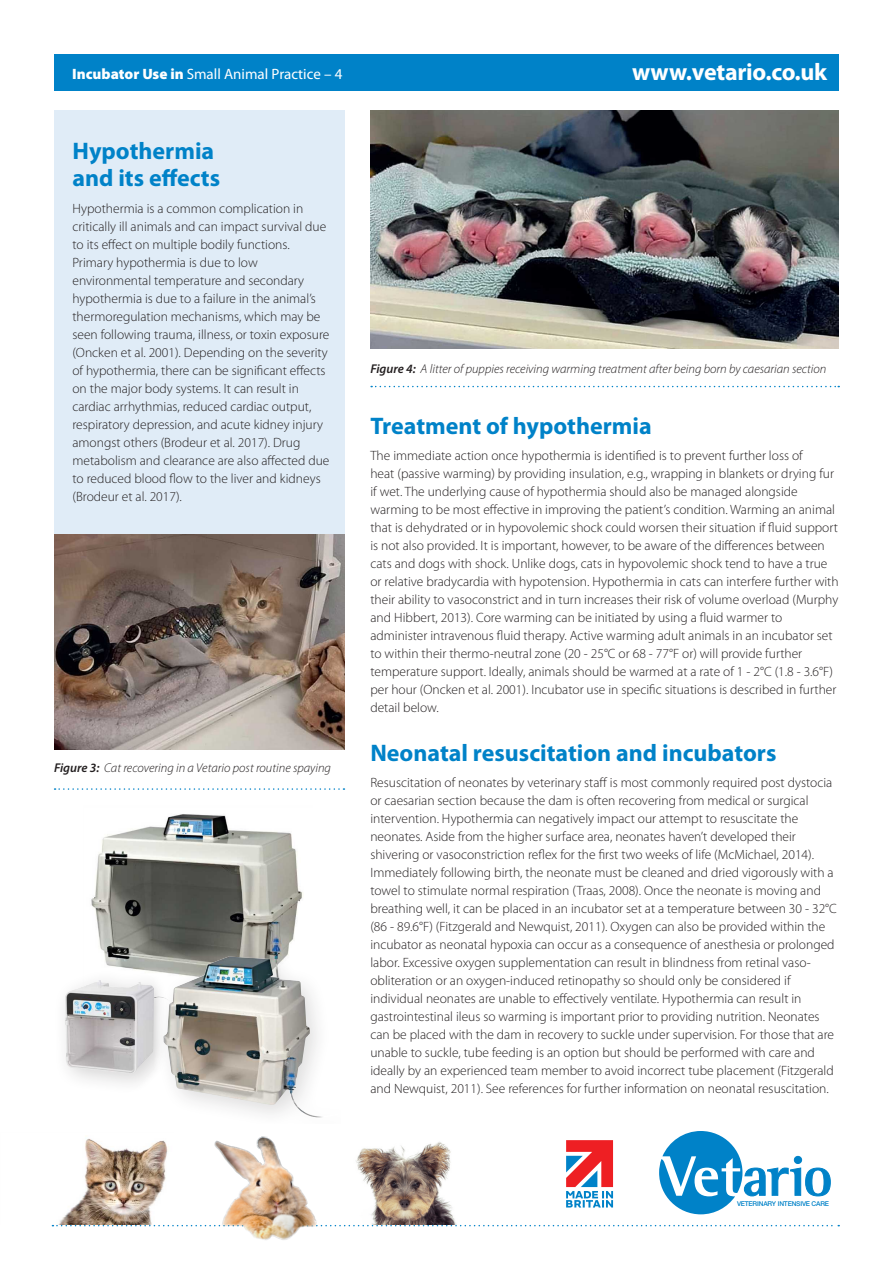
<style>
.page{position:relative;width:893px;height:1263px;background:#fff}
.page>*{position:absolute;margin:0;border:0;box-sizing:border-box;transform-origin:0 0}
.t1{font:700 24px/27px "Myriad Pro";color:#0082c8}
.t2{font:700 24px "Myriad Pro";letter-spacing:-.01em;color:#fff}
.t3{font:15px "Myriad Pro";color:#fff}
.t4{font:300 13.5px/18px "Myriad Pro";color:#231f20}
.t5{font:italic 300 12.75px "Myriad Pro";color:#231f20}
.t6{font:500 6.6px "Helvetica Neue";letter-spacing:-.025em;color:#0082c8}
.s1{font-weight:900}
.s2{font-weight:600}
</style>
<div class="page">
<img style="left:356px;top:1142px;width:101px;height:83px">
<svg style="left:659px;top:1131px;width:172px;height:83px"></svg>
<img style="left:52px;top:1139px;width:116px;height:86px">
<svg style="left:52px;top:1225px;width:787px;height:1px"></svg>
<img style="left:213px;top:1136px;width:106px;height:104px">
<svg style="left:566px;top:1140px;width:47px;height:67px"></svg>
<div style="left:54px;top:111px;width:290px;height:638px;background:#e0ecf7"></div>
<div style="left:54px;top:54px;width:785px;height:36px;background:#0082c8"></div>
<img style="left:370px;top:111px;width:469px;height:238px">
<svg style="left:371px;top:386px;width:468px;height:1px"></svg>
<img style="left:91px;top:814px;width:212px;height:155px">
<div style="left:152px;top:944px;width:188px;height:180px;background:#231f20;opacity:.15"></div>
<img style="left:163px;top:956px;width:177px;height:165px">
<div style="left:53px;top:969px;width:119px;height:127px;background:#231f20;opacity:.2"></div>
<img style="left:65px;top:980px;width:107px;height:94px">
<svg style="left:55px;top:788px;width:289px;height:2px"></svg>
<img style="left:54px;top:535px;width:290px;height:214px">
<p class="t3" style="left:72px;top:66px;width:272px"><span class="s1">Incubator Use in</span> Small Animal Practice – 4</p>
<p class="t2" style="left:632px;top:58px;width:197px">www.vetario.co.uk</p>
<p class="t1" style="left:72px;top:138px;width:149px">Hypothermia and its effects</p>
<p class="t4" style="left:72px;top:200px;width:258px">Hypothermia is a common complication in critically ill animals and can impact survival due to its effect on multiple bodily functions.<br>Primary hypothermia is due to low environmental temperature and secondary hypothermia is due to a failure in the animal’s thermoregulation mechanisms, which may be seen following trauma, illness, or toxin exposure (Oncken et al. 2001). Depending on the severity of hypothermia, there can be significant effects on the major body systems. It can result in cardiac arrhythmias, reduced cardiac output, respiratory depression, and acute kidney injury amongst others (Brodeur et al. 2017). Drug metabolism and clearance are also affected due to reduced blood flow to the liver and kidneys (Brodeur et al. 2017).</p>
<p class="t5" style="left:54px;top:761px;width:279px"><span class="s2">Figure 3:</span> Cat recovering in a Vetario post routine spaying</p>
<p class="t5" style="left:370px;top:362px;width:458px"><span class="s2">Figure 4:</span> A litter of puppies receiving warming treatment after being born by caesarian section</p>
<p class="t1" style="left:370px;top:412px;width:283px">Treatment of hypothermia</p>
<p class="t4" style="left:370px;top:447px;width:470px">The immediate action once hypothermia is identified is to prevent further loss of<br>heat (passive warming) by providing insulation, e.g., wrapping in blankets or drying fur if wet. The underlying cause of hypothermia should also be managed alongside warming to be most effective in improving the patient’s condition. Warming an animal that is dehydrated or in hypovolemic shock could worsen their situation if fluid support is not also provided. It is important, however, to be aware of the differences between cats and dogs with shock. Unlike dogs, cats in hypovolemic shock tend to have a true or relative bradycardia with hypotension. Hypothermia in cats can interfere further with their ability to vasoconstrict and in turn increases their risk of volume overload (Murphy and Hibbert, 2013). Core warming can be initiated by using a fluid warmer to administer intravenous fluid therapy. Active warming adult animals in an incubator set to within their thermo-neutral zone (20 - 25°C or 68 - 77°F or) will provide further temperature support. Ideally, animals should be warmed at a rate of 1 - 2°C (1.8 - 3.6°F) per hour (Oncken et al. 2001). Incubator use in specific situations is described in further detail below.</p>
<p class="t1" style="left:370px;top:739px;width:408px">Neonatal resuscitation and incubators</p>
<p class="t4" style="left:370px;top:774px;width:468px">Resuscitation of neonates by veterinary staff is most commonly required post dystocia or caesarian section because the dam is often recovering from medical or surgical intervention. Hypothermia can negatively impact our attempt to resuscitate the neonates. Aside from the higher surface area, neonates haven’t developed their shivering or vasoconstriction reflex for the first two weeks of life (McMichael, 2014).<br>Immediately following birth, the neonate must be cleaned and dried vigorously with a towel to stimulate normal respiration (Traas, 2008). Once the neonate is moving and breathing well, it can be placed in an incubator set at a temperature between 30 - 32°C (86 - 89.6°F) (Fitzgerald and Newquist, 2011). Oxygen can also be provided within the incubator as neonatal hypoxia can occur as a consequence of anesthesia or prolonged labor. Excessive oxygen supplementation can result in blindness from retinal vaso&shy;obliteration or an oxygen-induced retinopathy so should only be considered if individual neonates are unable to effectively ventilate. Hypothermia can result in gastrointestinal ileus so warming is important prior to providing nutrition. Neonates can be placed with the dam in recovery to suckle under supervision. For those that are unable to suckle, tube feeding is an option but should be performed with care and ideally by an experienced team member to avoid incorrect tube placement (Fitzgerald and Newquist, 2011). See references for further information on neonatal resuscitation.</p>
<p class="t6" style="left:737px;top:1200px;width:94px">VETERINARY INTENSIVE CARE</p>
</div>
